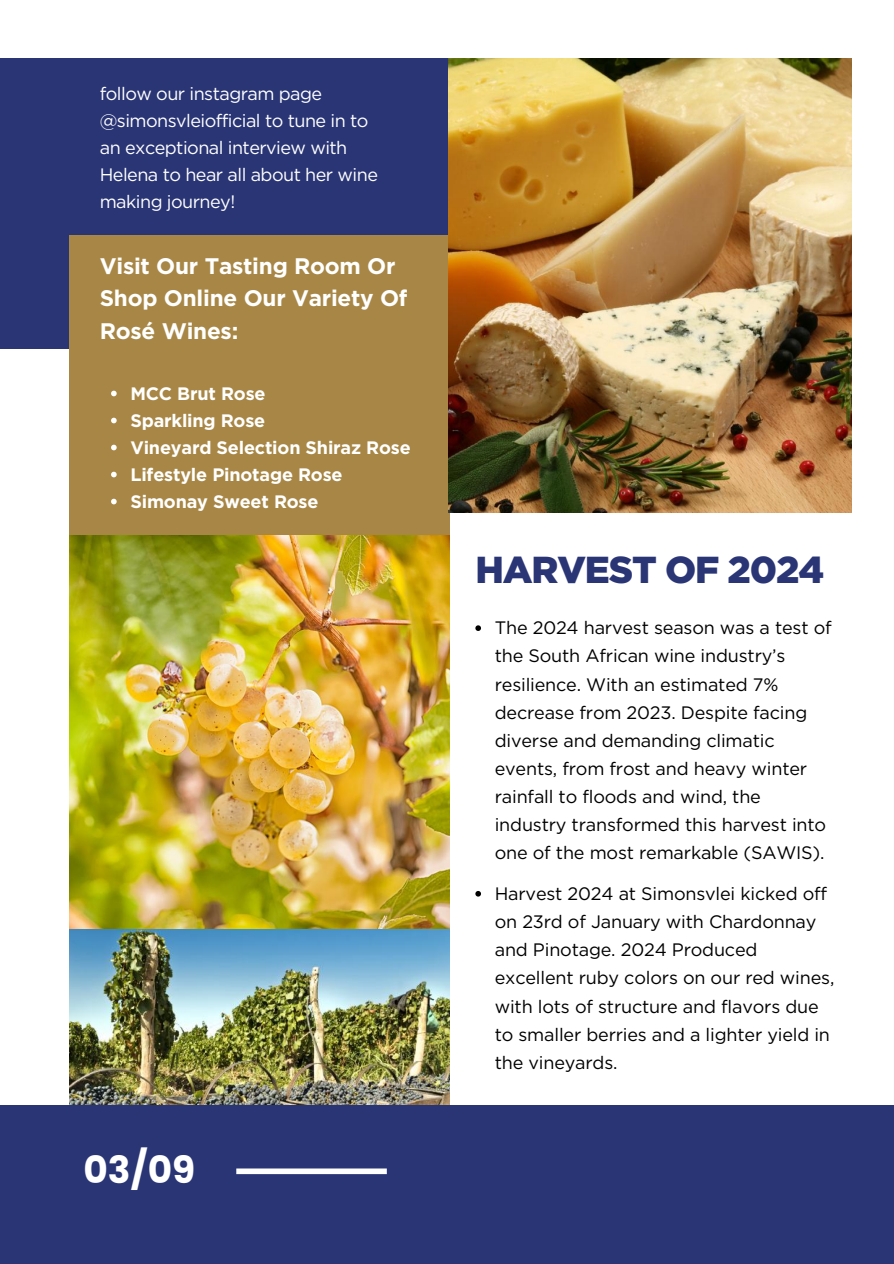
<style>
.page{position:relative;width:894px;height:1264px;background:#fff}
.page>*{position:absolute;margin:0;border:0;box-sizing:border-box;transform-origin:0 0}
.t1{font:900 37.5px "Gotham";letter-spacing:-.03em;color:#2a3575}
.t2{font:700 37.5px "Poppins";color:#fff}
.t3{font:700 22.5px/32.7px "Gotham";letter-spacing:-.01em;color:#fff}
.t4{font:18px/28.2px "Gotham";letter-spacing:-.01em;color:#000}
.t5{font:18px/27px "Gotham";letter-spacing:-.03em;color:#fff}
.t6{font:700 18px/27px "Gotham";letter-spacing:-.01em;color:#fff}
</style>
<div class="page">
<div style="left:0;top:58px;width:463px;height:291px;background:#2a3575"></div>
<div style="left:70px;top:235px;width:379px;height:305px;background:#a88746"></div>
<img style="left:448px;top:58px;width:403px;height:455px">
<img style="left:70px;top:535px;width:379px;height:394px">
<img style="left:70px;top:929px;width:379px;height:175px">
<svg style="left:475px;top:625px;width:6px;height:6px"></svg>
<svg style="left:111px;top:391px;width:6px;height:5px"></svg>
<svg style="left:111px;top:418px;width:6px;height:5px"></svg>
<svg style="left:111px;top:445px;width:6px;height:5px"></svg>
<svg style="left:111px;top:472px;width:6px;height:5px"></svg>
<svg style="left:111px;top:499px;width:6px;height:5px"></svg>
<svg style="left:475px;top:891px;width:6px;height:5px"></svg>
<div style="left:0;top:1104px;width:893px;height:159px;background:#2a3575"></div>
<div style="left:236px;top:1168px;width:150px;height:6px;background:#fff"></div>
<p class="t5" style="left:100px;top:80px;width:279px">follow our instagram page @simonsvleiofficial to tune in to an exceptional interview with<br>Helena to hear all about her wine making journey!</p>
<p class="t3" style="left:100px;top:249px;width:309px">Visit Our Tasting Room Or<br>Shop Online Our Variety Of<br>Rosé Wines:</p>
<p class="t6" style="left:130px;top:380px;width:282px">MCC Brut Rose<br>Sparkling Rose<br>Vineyard Selection Shiraz Rose<br>Lifestyle Pinotage Rose<br>Simonay Sweet Rose</p>
<h1 class="t2" style="left:83px;top:1143px;width:113px">03/09</h1>
<h1 class="t1" style="left:475px;top:547px;width:350px">HARVEST OF 2024</h1>
<p class="t4" style="left:494px;top:613px;width:338px">The 2024 harvest season was a test of the South African wine industry’s resilience. With an estimated 7% decrease from 2023. Despite facing diverse and demanding climatic events, from frost and heavy winter rainfall to floods and wind, the industry transformed this harvest into one of the most remarkable (SAWIS).</p>
<p class="t4" style="left:494px;top:879px;width:341px">Harvest 2024 at Simonsvlei kicked off on 23rd of January with Chardonnay and Pinotage. 2024 Produced excellent ruby colors on our red wines, with lots of structure and flavors due to smaller berries and a lighter yield in the vineyards.</p>
</div>
